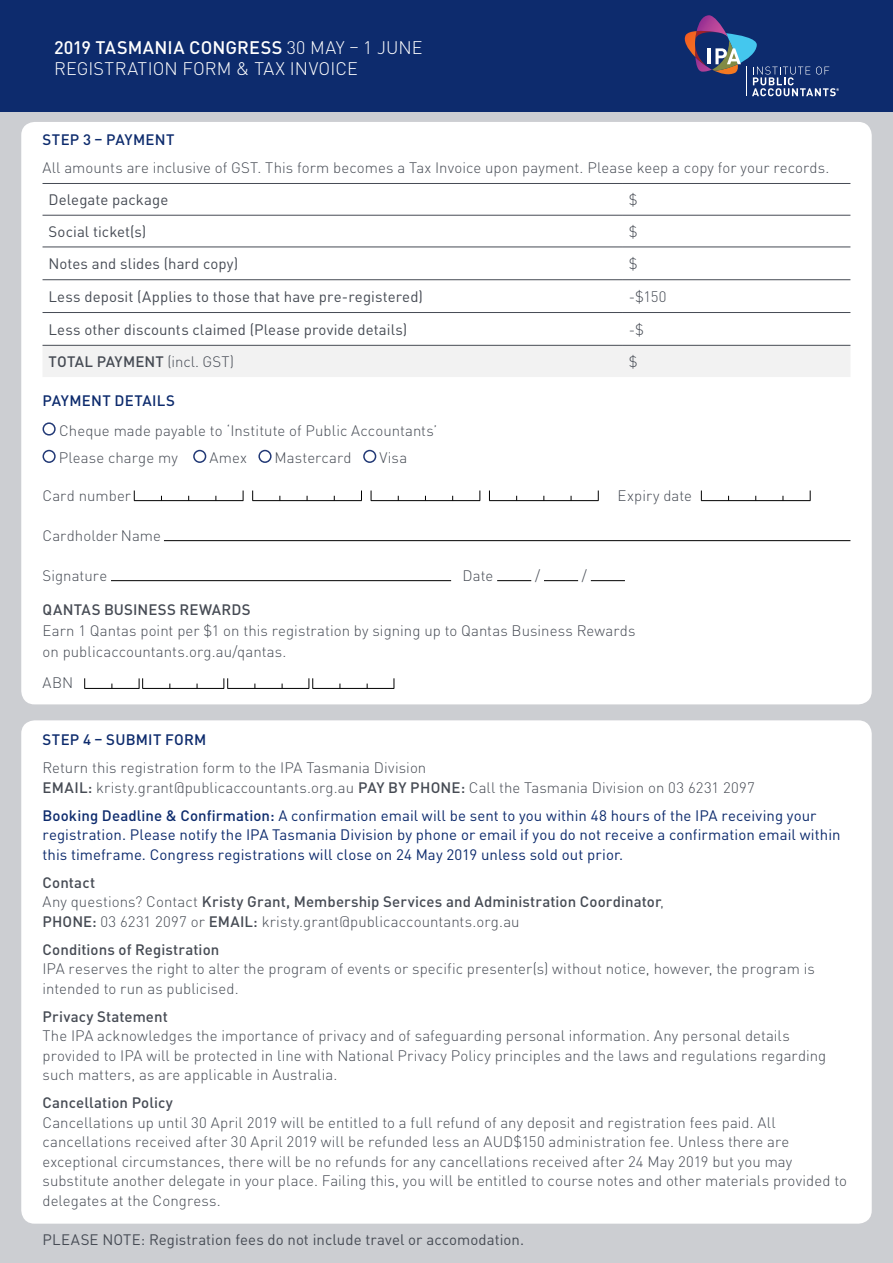
<style>
.page{position:relative;width:893px;height:1263px;background:#ccced2}
.page>*{position:absolute;margin:0;border:0;box-sizing:border-box;transform-origin:0 0}
.t1{font:300 18px/21px "DINOT";letter-spacing:.005em;color:#fff}
.Body_Copy{font:300 15px/19.5px "DINOT";letter-spacing:.005em;color:#464b54}
.Body_Copy-2{font:15px/19.5px "DINOT";letter-spacing:.005em;color:#0d2b6d}
.Sub_Sub_Headings{font:15px "DINOT";letter-spacing:.005em;color:#464b54}
.Body_Copy-3{font:500 15px/19.5px "DINOT";letter-spacing:.005em;color:#464b54}
.Sub_Sub_Headings-2{font:500 15px "DINOT";letter-spacing:.015em;color:#0d2b6d}
.s1{font-weight:500}
.s2{font-weight:300}
</style>
<div class="page">
<div style="left:0;top:0;width:893px;height:112px;background:#0d2b6d"></div>
<div style="left:21px;top:122px;width:851px;height:582px;background:#fff;border-radius:13px"></div>
<div style="left:21px;top:720px;width:851px;height:504px;background:#fff;border-radius:13px"></div>
<div style="left:43px;top:346px;width:807px;height:31px;background:#f2f2f2"></div>
<hr style="left:43px;top:183px;width:580px;height:1px;background:#464b54">
<hr style="left:623px;top:183px;width:227px;height:1px;background:#464b54">
<hr style="left:43px;top:215px;width:580px;height:1px;background:#464b54">
<hr style="left:623px;top:215px;width:227px;height:1px;background:#464b54">
<hr style="left:43px;top:247px;width:580px;height:1px;background:#464b54">
<hr style="left:623px;top:247px;width:227px;height:1px;background:#464b54">
<hr style="left:43px;top:279px;width:580px;height:1px;background:#464b54">
<hr style="left:623px;top:279px;width:227px;height:1px;background:#464b54">
<hr style="left:43px;top:312px;width:580px;height:1px;background:#464b54">
<hr style="left:623px;top:312px;width:227px;height:1px;background:#464b54">
<hr style="left:43px;top:345px;width:580px;height:1px;background:#464b54">
<hr style="left:623px;top:345px;width:227px;height:1px;background:#464b54">
<div style="left:43px;top:422px;width:13px;height:14px;border:2px solid #223976;border-radius:50%"></div>
<div style="left:43px;top:450px;width:13px;height:13px;border:2px solid #223976;border-radius:50%"></div>
<div style="left:193px;top:450px;width:13px;height:13px;border:2px solid #223976;border-radius:50%"></div>
<div style="left:258px;top:450px;width:14px;height:13px;border:2px solid #223976;border-radius:50%"></div>
<div style="left:363px;top:450px;width:13px;height:13px;border:2px solid #223976;border-radius:50%"></div>
<hr style="left:134px;top:500px;width:109px;height:1px;background:#000">
<hr style="left:252px;top:500px;width:110px;height:1px;background:#000">
<hr style="left:371px;top:500px;width:109px;height:1px;background:#000">
<hr style="left:489px;top:500px;width:109px;height:1px;background:#000">
<hr style="left:701px;top:500px;width:109px;height:1px;background:#000">
<hr style="left:164px;top:540px;width:686px;height:1px;background:#000">
<hr style="left:111px;top:580px;width:340px;height:1px;background:#000">
<hr style="left:497px;top:580px;width:34px;height:1px;background:#000">
<hr style="left:544px;top:580px;width:34px;height:1px;background:#000">
<hr style="left:591px;top:580px;width:34px;height:1px;background:#000">
<hr style="left:142px;top:688px;width:82px;height:1px;background:#000">
<hr style="left:227px;top:688px;width:82px;height:1px;background:#000">
<svg style="left:224px;top:678px;width:4px;height:10px"></svg>
<hr style="left:313px;top:688px;width:81px;height:1px;background:#000">
<svg style="left:309px;top:678px;width:4px;height:10px"></svg>
<hr style="left:84px;top:688px;width:55px;height:1px;background:#000">
<svg style="left:139px;top:678px;width:4px;height:10px"></svg>
<svg style="left:684px;top:15px;width:155px;height:81px"></svg>
<p class="t1" style="left:54px;top:36px;width:370px"><span class="s1">2019 TASMANIA CONGRESS</span> 30 MAY – 1 JUNE<br>REGISTRATION FORM &amp; TAX INVOICE</p>
<p class="Sub_Sub_Headings-2" style="left:43px;top:130px;width:133px">STEP 3 – PAYMENT</p>
<p class="Body_Copy" style="left:43px;top:158px;width:788px">All amounts are inclusive of GST. This form becomes a Tax Invoice upon payment. Please keep a copy for your records.</p>
<p class="Sub_Sub_Headings" style="left:49px;top:190px;width:121px">Delegate package</p>
<p class="Body_Copy" style="left:629px;top:190px;width:10px">$</p>
<p class="Sub_Sub_Headings" style="left:49px;top:222px;width:99px">Social ticket(s)</p>
<p class="Body_Copy" style="left:629px;top:221px;width:10px">$</p>
<p class="Sub_Sub_Headings" style="left:49px;top:254px;width:191px">Notes and slides (hard copy)</p>
<p class="Body_Copy" style="left:629px;top:254px;width:10px">$</p>
<p class="Sub_Sub_Headings" style="left:49px;top:287px;width:376px">Less deposit (Applies to those that have pre-registered)</p>
<p class="Body_Copy" style="left:629px;top:287px;width:39px">-$150</p>
<p class="Sub_Sub_Headings" style="left:49px;top:320px;width:360px">Less other discounts claimed (Please provide details)</p>
<p class="Body_Copy" style="left:629px;top:319px;width:17px">-$</p>
<p class="Body_Copy-3" style="left:49px;top:351px;width:187px">TOTAL PAYMENT <span class="s2">(incl. GST)</span></p>
<p class="Body_Copy" style="left:629px;top:352px;width:10px">$</p>
<p class="Sub_Sub_Headings-2" style="left:43px;top:391px;width:134px">PAYMENT DETAILS</p>
<p class="Body_Copy" style="left:59px;top:420px;width:380px">Cheque made payable to ‘Institute of Public Accountants’</p>
<p class="Body_Copy" style="left:59px;top:448px;width:121px">Please charge my</p>
<p class="Body_Copy" style="left:209px;top:448px;width:39px">Amex</p>
<p class="Body_Copy" style="left:275px;top:448px;width:79px">Mastercard</p>
<p class="Body_Copy" style="left:379px;top:448px;width:29px">Visa</p>
<p class="Body_Copy" style="left:43px;top:485px;width:90px">Card number</p>
<p class="Body_Copy" style="left:618px;top:485px;width:76px">Expiry date</p>
<p class="Body_Copy" style="left:43px;top:525px;width:120px">Cardholder Name</p>
<p class="Body_Copy" style="left:43px;top:565px;width:66px">Signature</p>
<p class="Body_Copy" style="left:463px;top:565px;width:32px">Date</p>
<p class="Body_Copy" style="left:535px;top:565px;width:7px">/</p>
<p class="Body_Copy" style="left:582px;top:565px;width:7px">/</p>
<p class="Body_Copy-3" style="left:43px;top:599px;width:210px">QANTAS BUSINESS REWARDS</p>
<p class="Body_Copy" style="left:43px;top:619px;width:595px;line-height:21px">Earn 1 Qantas point per $1 on this registration by signing up to Qantas Business Rewards on publicaccountants.org.au/qantas.</p>
<p class="Body_Copy" style="left:43px;top:673px;width:32px">ABN</p>
<p class="Sub_Sub_Headings-2" style="left:43px;top:730px;width:165px">STEP 4 – SUBMIT FORM</p>
<p class="Body_Copy" style="left:43px;top:758px;width:714px">Return this registration form to the IPA Tasmania Division<br><span class="s1">EMAIL:</span> kristy.grant@publicaccountants.org.au <span class="s1">PAY BY PHONE:</span> Call the Tasmania Division on 03 6231 2097</p>
<p class="Body_Copy-2" style="left:43px;top:805px;width:799px"><span class="s1">Booking Deadline &amp; Confirmation:</span> A confirmation email will be sent to you within 48 hours of the IPA receiving your registration. Please notify the IPA Tasmania Division by phone or email if you do not receive a confirmation email within this timeframe. Congress registrations will close on 24 May 2019 unless sold out prior.</p>
<p class="Body_Copy-3" style="left:43px;top:872px;width:623px">Contact<br><span class="s2">Any questions? Contact</span> Kristy Grant, Membership Services and Administration Coordinator<span class="s2">,<br></span>PHONE: <span class="s2">03 6231 2097 or</span> EMAIL: <span class="s2">kristy.grant@publicaccountants.org.au</span></p>
<p class="Body_Copy" style="left:43px;top:939px;width:774px"><span class="s1">Conditions of Registration<br></span>IPA reserves the right to alter the program of events or specific presenter(s) without notice, however, the program is intended to run as publicised.</p>
<p class="Body_Copy" style="left:43px;top:1006px;width:785px"><span class="s1">Privacy Statement<br></span>The IPA acknowledges the importance of privacy and of safeguarding personal information. Any personal details provided to IPA will be protected in line with National Privacy Policy principles and the laws and regulations regarding such matters, as are applicable in Australia.</p>
<p class="Body_Copy" style="left:43px;top:1093px;width:806px"><span class="s1">Cancellation Policy<br></span>Cancellations up until 30 April 2019 will be entitled to a full refund of any deposit and registration fees paid. All cancellations received after 30 April 2019 will be refunded less an AUD$150 administration fee. Unless there are exceptional circumstances, there will be no refunds for any cancellations received after 24 May 2019 but you may substitute another delegate in your place. Failing this, you will be entitled to course notes and other materials provided to delegates at the Congress.</p>
<p class="Sub_Sub_Headings" style="left:43px;top:1230px;width:483px">PLEASE NOTE: Registration fees do not include travel or accomodation.</p>
</div>
